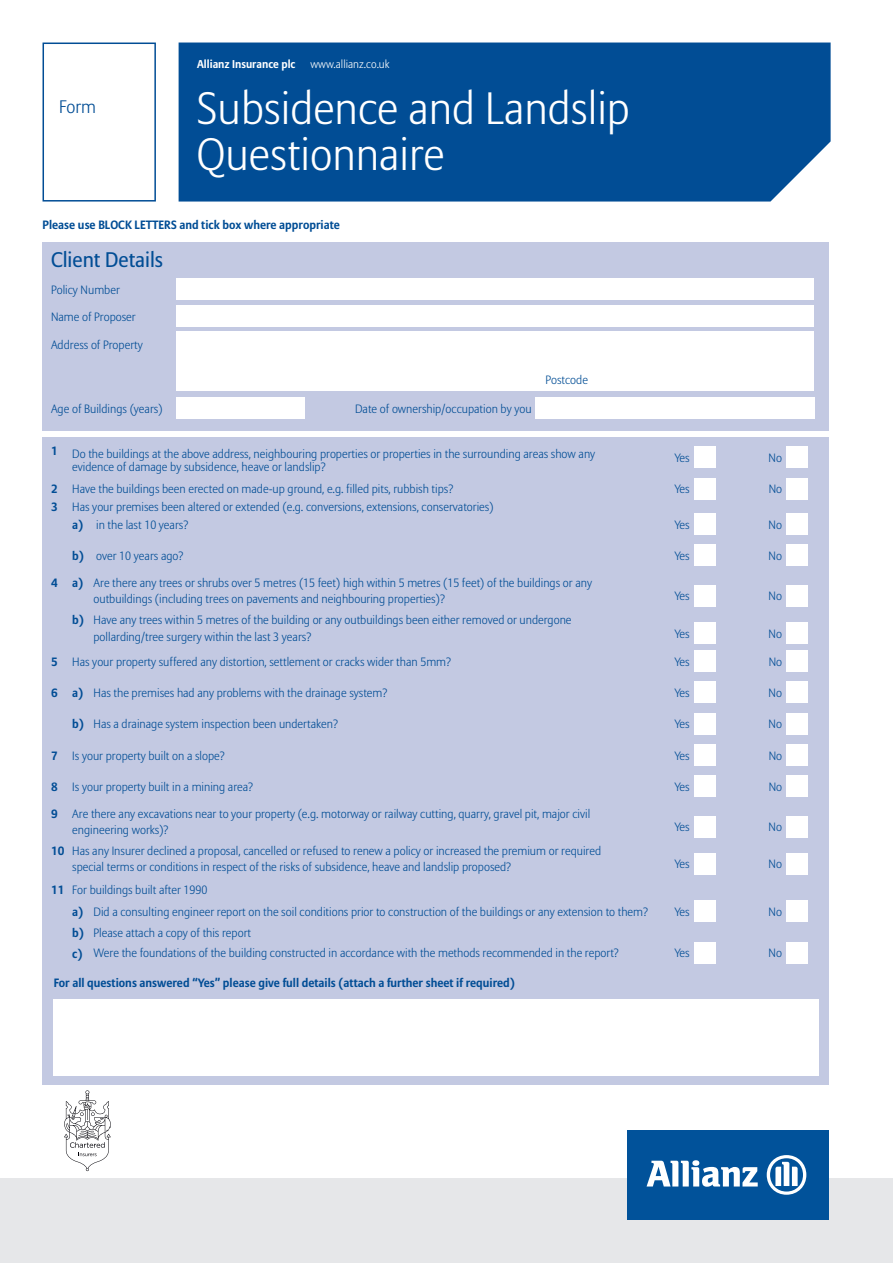
<style>
.page{position:relative;width:893px;height:1263px;background:#fff}
.page>*{position:absolute;margin:0;border:0;box-sizing:border-box;transform-origin:0 0}
.t1{font:300 45px/46.5px "Allianz Sans";color:#fff}
.t2{font:21px "Allianz Sans";color:#014d95}
.t3{font:300 18px "Allianz Sans";color:#014d95}
.t4{font:300 12px/16.5px "Allianz Sans";color:#014d95}
.t5{font:700 12px "Allianz Sans";color:#014d95}
.t6{font:700 11.25px "Allianz Sans";color:#fff}
.t7{font:300 11.25px "Allianz Sans";color:#fff}
.s1{font-weight:700}
</style>
<div class="page">
<div style="left:43px;top:242px;width:786px;height:189px;background:#c3c9e2"></div>
<div style="left:176px;top:397px;width:128px;height:22px;background:#fff"></div>
<div style="left:536px;top:397px;width:279px;height:22px;background:#fff"></div>
<div style="left:176px;top:279px;width:638px;height:21px;background:#fff"></div>
<div style="left:176px;top:305px;width:638px;height:22px;background:#fff"></div>
<div style="left:43px;top:437px;width:786px;height:647px;background:#c3c9e2"></div>
<div style="left:786px;top:942px;width:21px;height:21px;background:#fff"></div>
<div style="left:694px;top:942px;width:21px;height:21px;background:#fff"></div>
<div style="left:786px;top:901px;width:21px;height:21px;background:#fff"></div>
<div style="left:694px;top:901px;width:21px;height:21px;background:#fff"></div>
<div style="left:786px;top:853px;width:21px;height:21px;background:#fff"></div>
<div style="left:694px;top:853px;width:21px;height:21px;background:#fff"></div>
<div style="left:786px;top:816px;width:21px;height:21px;background:#fff"></div>
<div style="left:694px;top:816px;width:21px;height:21px;background:#fff"></div>
<div style="left:786px;top:776px;width:21px;height:21px;background:#fff"></div>
<div style="left:694px;top:776px;width:21px;height:21px;background:#fff"></div>
<div style="left:786px;top:744px;width:21px;height:22px;background:#fff"></div>
<div style="left:694px;top:744px;width:21px;height:22px;background:#fff"></div>
<div style="left:786px;top:713px;width:21px;height:21px;background:#fff"></div>
<div style="left:694px;top:713px;width:21px;height:21px;background:#fff"></div>
<div style="left:786px;top:682px;width:21px;height:21px;background:#fff"></div>
<div style="left:694px;top:682px;width:21px;height:21px;background:#fff"></div>
<div style="left:786px;top:651px;width:21px;height:21px;background:#fff"></div>
<div style="left:694px;top:651px;width:21px;height:21px;background:#fff"></div>
<div style="left:786px;top:622px;width:21px;height:22px;background:#fff"></div>
<div style="left:694px;top:622px;width:21px;height:22px;background:#fff"></div>
<div style="left:786px;top:585px;width:21px;height:21px;background:#fff"></div>
<div style="left:694px;top:585px;width:21px;height:21px;background:#fff"></div>
<div style="left:786px;top:545px;width:21px;height:21px;background:#fff"></div>
<div style="left:694px;top:545px;width:21px;height:21px;background:#fff"></div>
<div style="left:786px;top:513px;width:21px;height:22px;background:#fff"></div>
<div style="left:694px;top:513px;width:21px;height:22px;background:#fff"></div>
<div style="left:786px;top:478px;width:21px;height:21px;background:#fff"></div>
<div style="left:694px;top:478px;width:21px;height:21px;background:#fff"></div>
<div style="left:786px;top:447px;width:21px;height:21px;background:#fff"></div>
<div style="left:694px;top:447px;width:21px;height:21px;background:#fff"></div>
<div style="left:176px;top:332px;width:638px;height:59px;background:#fff"></div>
<div style="left:53px;top:999px;width:766px;height:77px;background:#fff"></div>
<div style="left:179px;top:43px;width:652px;height:159px;background:#014d95"></div>
<div style="left:43px;top:43px;width:113px;height:159px;border:2px solid #014d95"></div>
<div style="left:0;top:1178px;width:893px;height:85px;background:#e6e7e9"></div>
<div style="left:627px;top:1130px;width:201px;height:90px;background:#01529a"></div>
<svg style="left:646px;top:1160px;width:112px;height:27px"></svg>
<svg style="left:767px;top:1155px;width:39px;height:40px"></svg>
<svg style="left:64px;top:1090px;width:47px;height:81px"></svg>
<h3 class="t3" style="left:59px;top:99px;width:38px">Form</h3>
<p class="t6" style="left:197px;top:60px;width:100px">Allianz Insurance plc</p>
<p class="t7" style="left:310px;top:60px;width:81px">www.allianz.co.uk</p>
<h1 class="t1" style="left:197px;top:89px;width:434px">Subsidence and Landslip<br>Questionnaire</h1>
<p class="t5" style="left:43px;top:220px;width:299px">Please use BLOCK LETTERS and tick box where appropriate</p>
<h2 class="t2" style="left:51px;top:251px;width:114px">Client Details</h2>
<p class="t4" style="left:51px;top:282px;width:70px">Policy Number</p>
<p class="t4" style="left:51px;top:309px;width:86px">Name of Proposer</p>
<p class="t4" style="left:51px;top:337px;width:93px">Address of Property</p>
<p class="t4" style="left:545px;top:372px;width:44px">Postcode</p>
<p class="t4" style="left:51px;top:401px;width:113px">Age of Buildings (years)</p>
<p class="t4" style="left:355px;top:401px;width:178px">Date of ownership/occupation by you</p>
<p class="t4" style="left:72px;top:448px;width:525px;line-height:13.5px;text-indent:-21px"><sup>1</sup> Do the buildings at the above address, neighbouring properties or properties in the surrounding areas show any evidence of damage by subsidence, heave or landslip?</p>
<p class="t4" style="left:674px;top:451px;width:17px">Yes</p>
<p class="t4" style="left:769px;top:451px;width:15px">No</p>
<p class="t4" style="left:51px;top:482px;width:404px"><span class="s1">2</span> Have the buildings been erected on made-up ground, e.g. filled pits, rubbish tips?</p>
<p class="t4" style="left:674px;top:482px;width:17px">Yes</p>
<p class="t4" style="left:769px;top:482px;width:15px">No</p>
<p class="t4" style="left:72px;top:499px;width:423px;line-height:17.7px;text-indent:-21px"><span class="s1">3</span> Has your premises been altered or extended (e.g. conversions, extensions, conservatories) <span class="s1">a)</span> in the last 10 years?</p>
<p class="t4" style="left:674px;top:517px;width:17px">Yes</p>
<p class="t4" style="left:769px;top:517px;width:15px">No</p>
<p class="t4" style="left:72px;top:549px;width:113px"><span class="s1">b)</span> over 10 years ago?</p>
<p class="t4" style="left:674px;top:549px;width:17px">Yes</p>
<p class="t4" style="left:769px;top:549px;width:15px">No</p>
<p class="t4" style="left:94px;top:575px;width:500px;text-indent:-43px"><span class="s1">4 a)</span> Are there any trees or shrubs over 5 metres (15 feet) high within 5 metres (15 feet) of the buildings or any outbuildings (including trees on pavements and neighbouring properties)?</p>
<p class="t4" style="left:674px;top:589px;width:17px">Yes</p>
<p class="t4" style="left:769px;top:589px;width:15px">No</p>
<p class="t4" style="left:94px;top:613px;width:480px;text-indent:-21px"><span class="s1">b)</span> Have any trees within 5 metres of the building or any outbuildings been either removed or undergone pollarding/tree surgery within the last 3 years?</p>
<p class="t4" style="left:674px;top:626px;width:17px">Yes</p>
<p class="t4" style="left:769px;top:626px;width:15px">No</p>
<p class="t4" style="left:51px;top:654px;width:402px"><span class="s1">5</span> Has your property suffered any distortion, settlement or cracks wider than 5mm?</p>
<p class="t4" style="left:674px;top:654px;width:17px">Yes</p>
<p class="t4" style="left:769px;top:654px;width:15px">No</p>
<p class="t4" style="left:51px;top:686px;width:338px"><span class="s1">6 a)</span> Has the premises had any problems with the drainage system?</p>
<p class="t4" style="left:674px;top:686px;width:17px">Yes</p>
<p class="t4" style="left:769px;top:686px;width:15px">No</p>
<p class="t4" style="left:72px;top:717px;width:267px"><span class="s1">b)</span> Has a drainage system inspection been undertaken?</p>
<p class="t4" style="left:674px;top:717px;width:17px">Yes</p>
<p class="t4" style="left:769px;top:717px;width:15px">No</p>
<p class="t4" style="left:51px;top:748px;width:175px"><span class="s1">7</span> Is your property built on a slope?</p>
<p class="t4" style="left:674px;top:748px;width:17px">Yes</p>
<p class="t4" style="left:769px;top:748px;width:15px">No</p>
<p class="t4" style="left:51px;top:779px;width:204px"><span class="s1">8</span> Is your property built in a mining area?</p>
<p class="t4" style="left:674px;top:779px;width:17px">Yes</p>
<p class="t4" style="left:769px;top:779px;width:15px">No</p>
<p class="t4" style="left:72px;top:806px;width:520px;text-indent:-21px"><span class="s1">9</span> Are there any excavations near to your property (e.g. motorway or railway cutting, quarry, gravel pit, major civil engineering works)?</p>
<p class="t4" style="left:674px;top:820px;width:17px">Yes</p>
<p class="t4" style="left:769px;top:820px;width:15px">No</p>
<p class="t4" style="left:72px;top:843px;width:530px;text-indent:-21px"><span class="s1">10</span> Has any Insurer declined a proposal, cancelled or refused to renew a policy or increased the premium or required special terms or conditions in respect of the risks of subsidence, heave and landslip proposed?</p>
<p class="t4" style="left:72px;top:879px;width:577px;line-height:22.2px;text-indent:-21px"><span class="s1">11</span> For buildings built after 1990<br><span class="s1">a)</span> Did a consulting engineer report on the soil conditions prior to construction of the buildings or any extension to them?</p>
<p class="t4" style="left:72px;top:923px;width:548px;line-height:20.7px"><span class="s1">b)</span> Please attach a copy of this report<br><span class="s1">c)</span> Were the foundations of the building constructed in accordance with the methods recommended in the report?</p>
<p class="t5" style="left:54px;top:978px;width:463px">For all questions answered “Yes” please give full details (attach a further sheet if required)</p>
<p class="t4" style="left:674px;top:857px;width:17px">Yes</p>
<p class="t4" style="left:769px;top:857px;width:15px">No</p>
<p class="t4" style="left:674px;top:904px;width:17px">Yes</p>
<p class="t4" style="left:769px;top:904px;width:15px">No</p>
<p class="t4" style="left:674px;top:946px;width:17px">Yes</p>
<p class="t4" style="left:769px;top:946px;width:15px">No</p>
</div>
